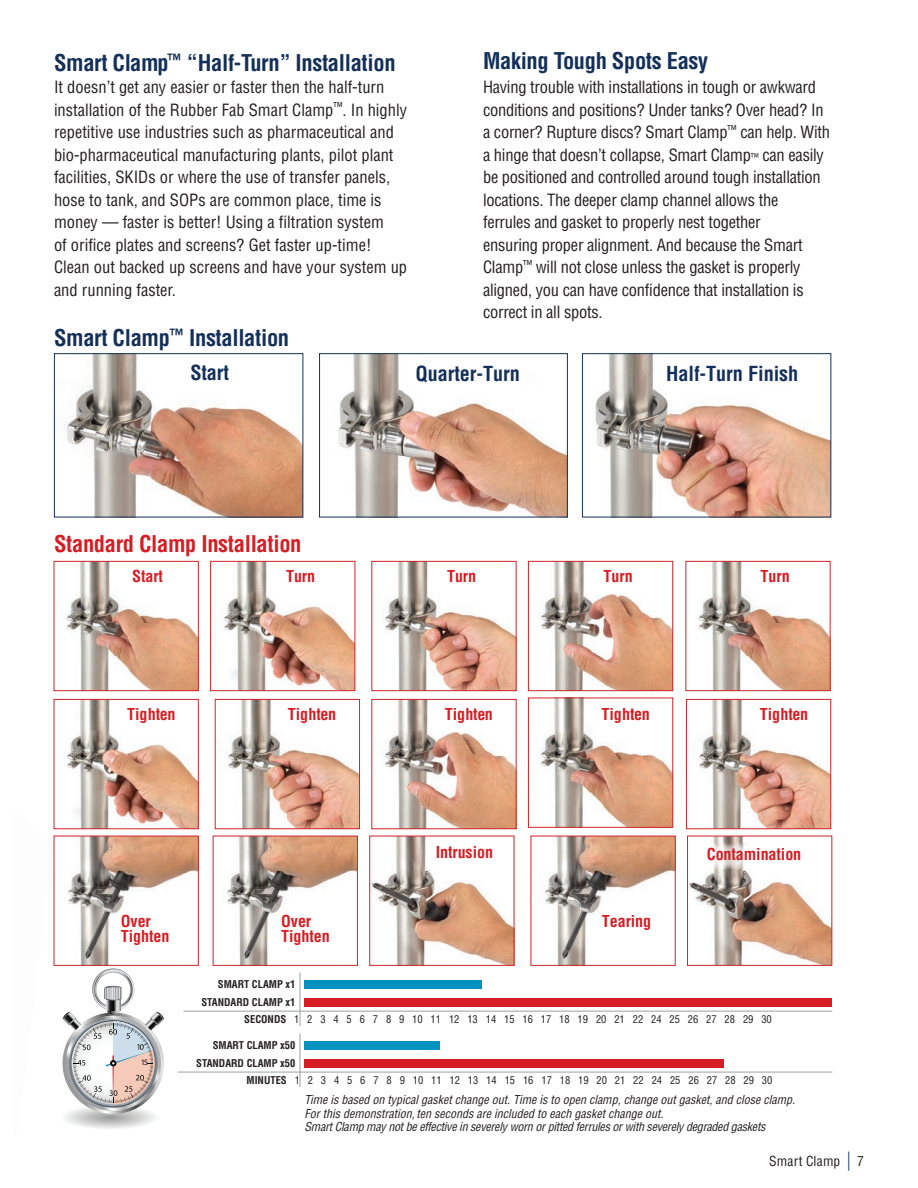
<style>
.page{position:relative;width:918px;height:1188px;background:#fff}
.page>*{position:absolute;margin:0;border:0;box-sizing:border-box;transform-origin:0 0}
.t1{font:700 condensed 22.5px "Helvetica LT Std";letter-spacing:-.015em;color:#143059}
.t2{font:700 condensed 22.5px "Helvetica LT Std";letter-spacing:-.015em;color:#d61d23}
.t3{font:700 condensed 20.25px "Helvetica LT Std";letter-spacing:-.005em;color:#143059}
.t4{font:condensed 16.5px/22.5px "Helvetica LT Std";letter-spacing:-.015em;color:#231f20}
.t5{font:700 condensed 16.05px/14.9px "Helvetica LT Std";letter-spacing:-.005em;color:#d61d23}
.t6{font:condensed 13.5px "Helvetica LT Std";letter-spacing:.01em;color:#231f20}
.t7{font:italic condensed 12px/13.5px "Helvetica LT Std";color:#231f20}
.t8{font:condensed 10.5px "Helvetica LT Std";color:#231f20}
.t9{font:700 condensed 10.5px/18px "Helvetica LT Std";color:#231f20;text-align:right}
.s1{font-size:10.5px}
.s2{font-weight:700}
.s3{font-size:19.2px;color:#143059}
</style>
<div class="page">
<img style="left:64px;top:355px;width:237px;height:160px">
<div style="left:54px;top:353px;width:249px;height:164px;border:1px solid #143059"></div>
<img style="left:338px;top:355px;width:228px;height:160px">
<div style="left:319px;top:353px;width:249px;height:164px;border:1px solid #143059"></div>
<img style="left:595px;top:355px;width:234px;height:160px">
<div style="left:582px;top:353px;width:249px;height:164px;border:1px solid #143059"></div>
<svg style="left:62px;top:968px;width:102px;height:161px"></svg>
<div style="left:304px;top:980px;width:178px;height:8px;background:#0192bf"></div>
<div style="left:304px;top:1041px;width:136px;height:8px;background:#0192bf"></div>
<div style="left:304px;top:998px;width:528px;height:9px;background:#d61d23"></div>
<div style="left:304px;top:1060px;width:420px;height:8px;background:#d61d23"></div>
<img style="left:66px;top:563px;width:131px;height:126px">
<div style="left:54px;top:561px;width:145px;height:130px;border:1px solid #d1232a"></div>
<img style="left:698px;top:563px;width:131px;height:126px">
<div style="left:685px;top:561px;width:146px;height:130px;border:1px solid #d1232a"></div>
<img style="left:540px;top:700px;width:131px;height:126px">
<div style="left:528px;top:698px;width:145px;height:130px;border:1px solid #d1232a"></div>
<img style="left:227px;top:838px;width:129px;height:126px">
<div style="left:213px;top:836px;width:145px;height:130px;border:1px solid #d1232a"></div>
<img style="left:68px;top:838px;width:129px;height:126px">
<div style="left:54px;top:836px;width:145px;height:130px;border:1px solid #d1232a"></div>
<img style="left:385px;top:563px;width:130px;height:126px">
<div style="left:371px;top:561px;width:146px;height:130px;border:1px solid #d1232a"></div>
<img style="left:228px;top:701px;width:130px;height:126px">
<div style="left:215px;top:699px;width:145px;height:130px;border:1px solid #d1232a"></div>
<img style="left:699px;top:701px;width:130px;height:126px">
<div style="left:686px;top:699px;width:145px;height:130px;border:1px solid #d1232a"></div>
<img style="left:545px;top:838px;width:129px;height:126px">
<div style="left:531px;top:836px;width:145px;height:130px;border:1px solid #d1232a"></div>
<img style="left:224px;top:563px;width:129px;height:126px">
<div style="left:210px;top:561px;width:145px;height:130px;border:1px solid #d1232a"></div>
<img style="left:67px;top:701px;width:130px;height:126px">
<div style="left:54px;top:699px;width:145px;height:130px;border:1px solid #d1232a"></div>
<img style="left:371px;top:838px;width:141px;height:126px">
<div style="left:369px;top:836px;width:145px;height:130px;border:1px solid #d1232a"></div>
<img style="left:539px;top:563px;width:132px;height:126px">
<div style="left:528px;top:561px;width:145px;height:130px;border:1px solid #d1232a"></div>
<img style="left:383px;top:701px;width:132px;height:126px">
<div style="left:371px;top:699px;width:146px;height:130px;border:1px solid #d1232a"></div>
<img style="left:689px;top:838px;width:141px;height:126px">
<div style="left:687px;top:836px;width:145px;height:130px;border:1px solid #d1232a"></div>
<img style="left:701px;top:844px;width:127px;height:24px">
<hr style="left:300px;top:973px;width:1px;height:53px;background:#9d9fa2">
<hr style="left:300px;top:1034px;width:1px;height:53px;background:#9d9fa2">
<hr style="left:183px;top:1011px;width:649px;height:1px;background:#9d9fa2">
<hr style="left:178px;top:1072px;width:654px;height:1px;background:#9d9fa2">
<h1 class="t1" style="left:54px;top:49px;width:343px">Smart Clamp<sup>™</sup> “Half-Turn” Installation</h1>
<p class="t4" style="left:54px;top:76px;width:355px">It doesn’t get any easier or faster then the half-turn installation of the Rubber Fab Smart Clamp<sup>™</sup>. In highly repetitive use industries such as pharmaceutical and bio-pharmaceutical manufacturing plants, pilot plant facilities, SKIDs or where the use of transfer panels, hose to tank, and SOPs are common place, time is money — faster is better! Using a filtration system<br>of orifice plates and screens? Get faster up-time!<br>Clean out backed up screens and have your system up and running faster.</p>
<h1 class="t1" style="left:54px;top:323px;width:237px">Smart Clamp<sup>™</sup> Installation</h1>
<h1 class="t1" style="left:483px;top:47px;width:227px">Making Tough Spots Easy</h1>
<p class="t4" style="left:483px;top:76px;width:349px">Having trouble with installations in tough or awkward conditions and positions? Under tanks? Over head? In a corner? Rupture discs? Smart Clamp<sup>™</sup> can help. With a hinge that doesn’t collapse, Smart Clamp<span class="s1">™</span> can easily be positioned and controlled around tough installation locations. The deeper clamp channel allows the ferrules and gasket to properly nest together<br>ensuring proper alignment. And because the Smart Clamp<sup>™</sup> will not close unless the gasket is properly aligned, you can have confidence that installation is correct in all spots.</p>
<p class="t3" style="left:190px;top:360px;width:40px">Start</p>
<p class="t3" style="left:416px;top:361px;width:106px">Quarter-Turn</p>
<p class="t3" style="left:666px;top:361px;width:134px">Half-Turn Finish</p>
<h1 class="t2" style="left:54px;top:529px;width:249px">Standard Clamp Installation</h1>
<p class="t5" style="left:132px;top:568px;width:32px">Start</p>
<p class="t5" style="left:286px;top:568px;width:31px">Turn</p>
<p class="t5" style="left:447px;top:568px;width:31px">Turn</p>
<p class="t5" style="left:604px;top:568px;width:31px">Turn</p>
<p class="t5" style="left:761px;top:568px;width:31px">Turn</p>
<p class="t5" style="left:127px;top:707px;width:50px">Tighten</p>
<p class="t5" style="left:288px;top:707px;width:50px">Tighten</p>
<p class="t5" style="left:445px;top:707px;width:50px">Tighten</p>
<p class="t5" style="left:602px;top:707px;width:50px">Tighten</p>
<p class="t5" style="left:760px;top:707px;width:50px">Tighten</p>
<p class="t5" style="left:436px;top:844px;width:59px">Intrusion</p>
<p class="t5" style="left:121px;top:914px;width:50px">Over<br>Tighten</p>
<p class="t5" style="left:281px;top:914px;width:50px">Over<br>Tighten</p>
<p class="t5" style="left:602px;top:914px;width:51px">Tearing</p>
<p class="t5" style="left:707px;top:846px;width:96px">Contamination</p>
<p class="t9" style="left:201px;top:975px;width:95px">SMART CLAMP x1<br>STANDARD CLAMP x1</p>
<p class="t9" style="left:196px;top:1036px;width:101px">SMART CLAMP x50<br>STANDARD CLAMP x50</p>
<p class="t8" style="left:244px;top:1012px;width:529px"><span class="s2">SECONDS</span> 1 2 3 4 5 6 7 8 9 10 11 12 13 14 15 16 17 18 19 20 21 22 24 25 26 27 28 29 30</p>
<p class="t8" style="left:247px;top:1073px;width:527px"><span class="s2">MINUTES</span> 1 2 3 4 5 6 7 8 9 10 11 12 13 14 15 16 17 18 19 20 21 22 24 25 26 27 28 29 30</p>
<p class="t7" style="left:305px;top:1094px;width:492px">Time is based on typical gasket change out. Time is to open clamp, change out gasket, and close clamp.<br>For this demonstration, ten seconds are included to each gasket change out.<br>Smart Clamp may not be effective in severely worn or pitted ferrules or with severely degraded gaskets</p>
<p class="t6" style="left:769px;top:1152px;width:96px">Smart Clamp <span class="s3">|</span> 7</p>
</div>
